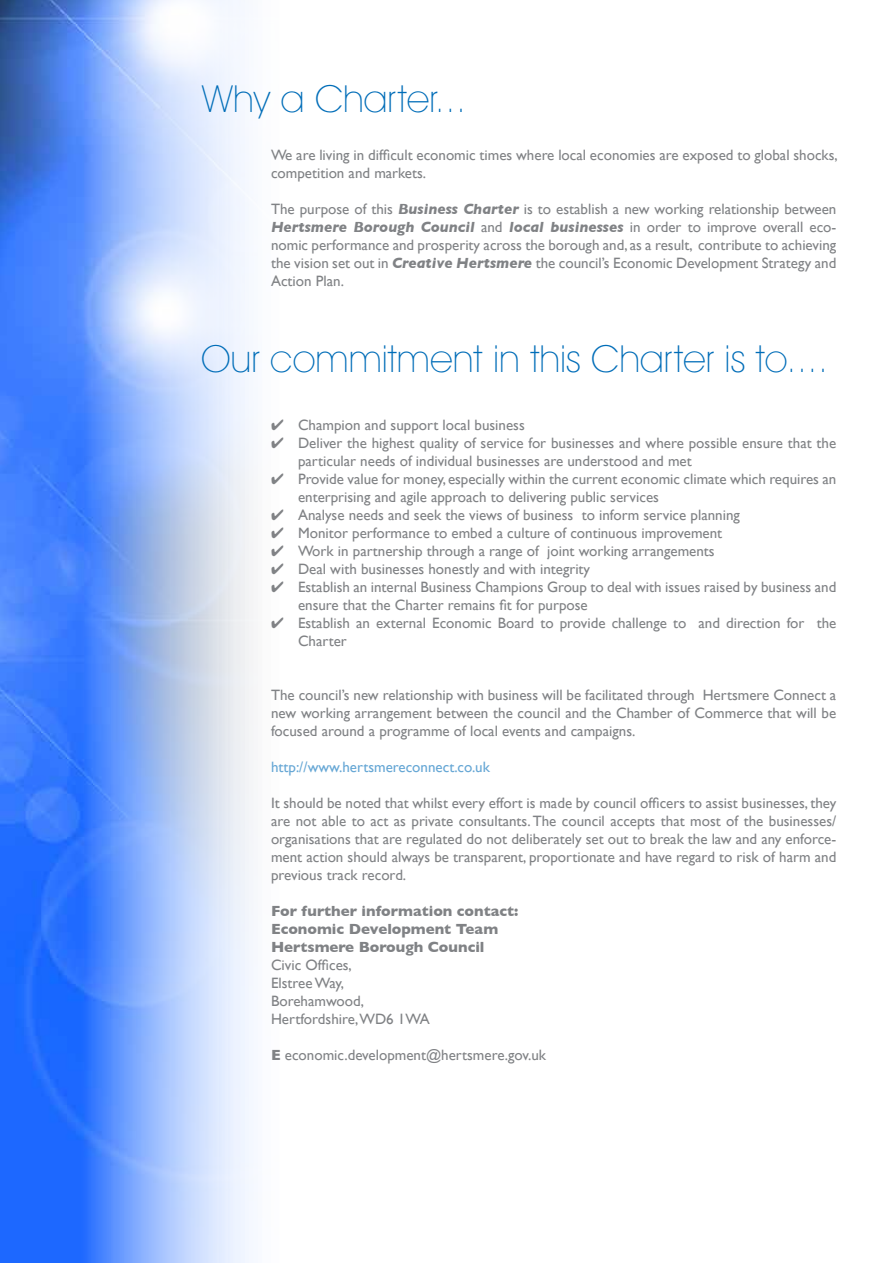
<style>
.page{position:relative;width:893px;height:1263px;background:#fff}
.page>*{position:absolute;margin:0;border:0;box-sizing:border-box;transform-origin:0 0}
.t1{font:200 37.5px "Avant Garde IT Cby BT";color:#006db8}
.t2{font:15px/18px "Gill Sans";color:#808285}
.t3{font:700 15px/18px "Gill Sans";color:#808285}
.t4{font:15px "Gill Sans";color:#66a7d5}
.s1{font-weight:700;font-style:italic}
.s2{font-weight:700}
</style>
<div class="page">
<img style="left:0;top:0;width:253px;height:1263px">
<h1 class="t1" style="left:202px;top:76px;width:266px">Why a Charter...</h1>
<p class="t2" style="left:271px;top:146px;width:568px">We are living in difficult economic times where local economies are exposed to global shocks, competition and markets.</p>
<p class="t2" style="left:271px;top:200px;width:567px;text-align:justify">The purpose of this <span class="s1">Business Charter</span> is to establish a new working relationship between <span class="s1">Hertsmere Borough Council</span> and <span class="s1">local businesses</span> in order to improve overall eco&shy;nomic performance and prosperity across the borough and, as a result, contribute to achieving the vision set out in <span class="s1">Creative Hertsmere</span> the council’s Economic Development Strategy and Action Plan.</p>
<h1 class="t1" style="left:201px;top:336px;width:629px">Our commitment in this Charter is to....</h1>
<p class="t2" style="left:271px;top:416px;width:255px">✔ Champion and support local business</p>
<p class="t2" style="left:298px;top:434px;width:540px;text-indent:-27px">✔ Deliver the highest quality of service for businesses and where possible ensure that the particular needs of individual businesses are understood and met</p>
<p class="t2" style="left:298px;top:470px;width:540px;text-indent:-27px">✔ Provide value for money, especially within the current economic climate which requires an enterprising and agile approach to delivering public services</p>
<p class="t2" style="left:271px;top:506px;width:470px">✔ Analyse needs and seek the views of business to inform service planning</p>
<p class="t2" style="left:271px;top:524px;width:453px">✔ Monitor performance to embed a culture of continuous improvement</p>
<p class="t2" style="left:271px;top:542px;width:445px">✔ Work in partnership through a range of joint working arrangements</p>
<p class="t2" style="left:271px;top:560px;width:321px">✔ Deal with businesses honestly and with integrity</p>
<p class="t2" style="left:298px;top:578px;width:540px;text-indent:-27px">✔ Establish an internal Business Champions Group to deal with issues raised by business and ensure that the Charter remains fit for purpose</p>
<p class="t2" style="left:298px;top:614px;width:540px;text-indent:-27px">✔ Establish an external Economic Board to provide challenge to and direction for the<br>Charter</p>
<p class="t2" style="left:271px;top:686px;width:567px;text-align:justify">The council’s new relationship with business will be facilitated through Hertsmere Connect a new working arrangement between the council and the Chamber of Commerce that will be focused around a programme of local events and campaigns.</p>
<p class="t4" style="left:271px;top:758px;width:220px">http://www.hertsmereconnect.co.uk</p>
<p class="t2" style="left:271px;top:794px;width:567px;text-align:justify">It should be noted that whilst every effort is made by council officers to assist businesses, they are not able to act as private consultants. The council accepts that most of the businesses/ organisations that are regulated do not deliberately set out to break the law and any enforce&shy;ment action should always be transparent, proportionate and have regard to risk of harm and previous track record.</p>
<p class="t3" style="left:271px;top:902px;width:249px">For further information contact:<br>Economic Development Team<br>Hertsmere Borough Council</p>
<p class="t2" style="left:271px;top:956px;width:160px">Civic Offices,<br>Elstree Way,<br>Borehamwood,<br>Hertfordshire,WD6 1WA</p>
<p class="t2" style="left:271px;top:1046px;width:277px"><span class="s2">E</span> economic.development@hertsmere.gov.uk</p>
</div>
